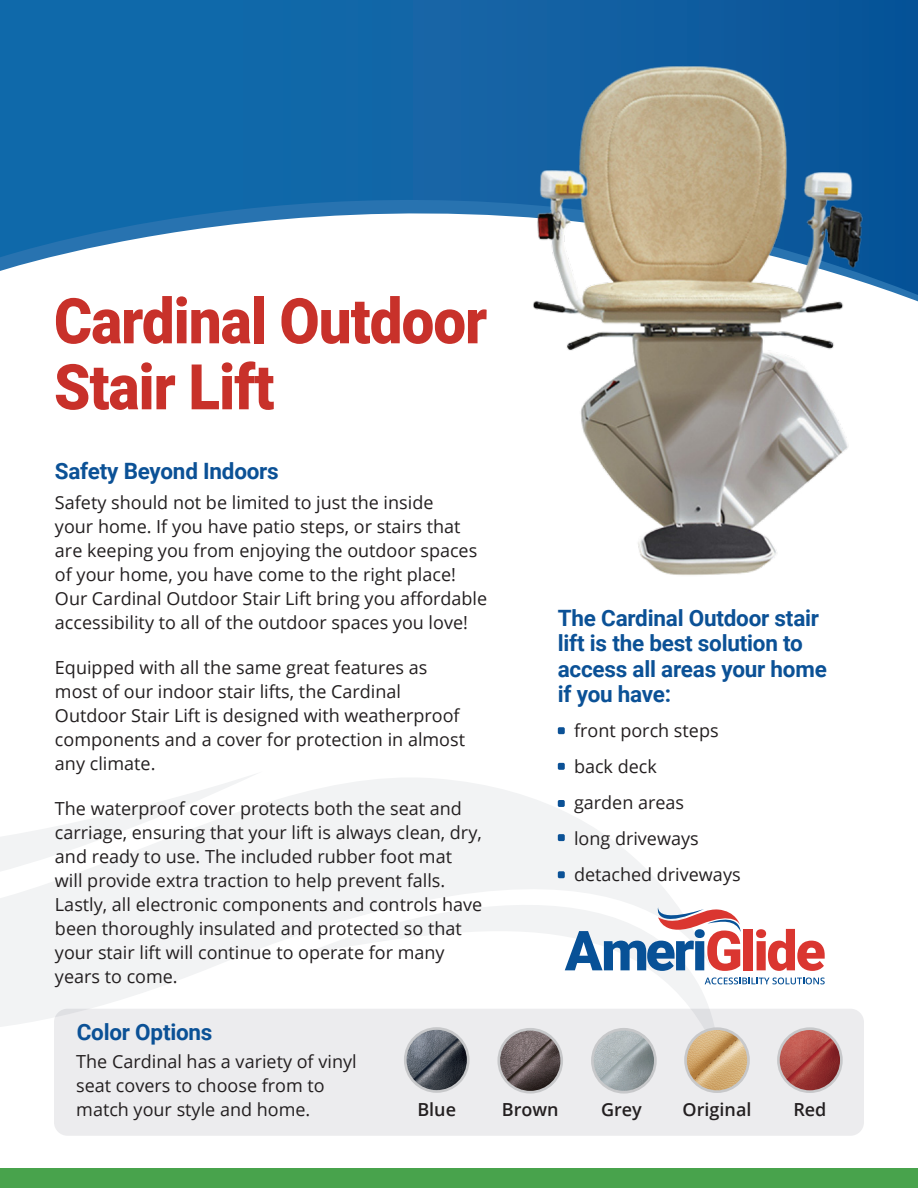
<style>
.page{position:relative;width:918px;height:1188px;background:#fff}
.page>*{position:absolute;margin:0;border:0;box-sizing:border-box;transform-origin:0 0}
.t1{font:900 63px/66px "Roboto";letter-spacing:-.015em;color:#c8312a;scale:.92 1}
.t2{font:700 22.5px/25.5px "Roboto";letter-spacing:-.01em;color:#0b5196}
.t3{font:18px/24px "Open Sans";color:#231f20}
.t4{font:600 18px "Open Sans";color:#231f20}
</style>
<div class="page">
<div style="left:54px;top:1009px;width:810px;height:127px;background:#ececee;border-radius:14px"></div>
<svg style="left:0;top:762px;width:713px;height:293px;fill:#f2f3f4"></svg>
<svg style="left:0;top:0;width:918px;height:295px"></svg>
<div style="left:0;top:1169px;width:918px;height:19px;background:#48a34c"></div>
<div style="left:744px;top:929px;width:9px;height:41px;background:#da3630"></div>
<svg style="left:756px;top:929px;width:69px;height:42px"></svg>
<svg style="left:565px;top:907px;width:176px;height:64px"></svg>
<svg style="left:705px;top:977px;width:120px;height:7px"></svg>
<img style="left:529px;top:16px;width:374px;height:559px">
<div style="left:558px;top:727px;width:7px;height:7px;background:#0b5196;border-radius:2px"></div>
<div style="left:558px;top:763px;width:7px;height:7px;background:#0b5196;border-radius:2px"></div>
<div style="left:558px;top:800px;width:7px;height:7px;background:#0b5196;border-radius:2px"></div>
<div style="left:558px;top:834px;width:7px;height:7px;background:#0b5196;border-radius:2px"></div>
<div style="left:558px;top:871px;width:7px;height:7px;background:#0b5196;border-radius:2px"></div>
<img style="left:405px;top:1029px;width:63px;height:62px;border-radius:31px">
<div style="left:404px;top:1027px;width:66px;height:66px;border:3px solid #c7c8ca;border-radius:50%"></div>
<img style="left:499px;top:1029px;width:63px;height:63px;border-radius:31px">
<div style="left:497px;top:1028px;width:66px;height:66px;border:3px solid #c7c8ca;border-radius:50%"></div>
<img style="left:592px;top:1029px;width:63px;height:63px;border-radius:31px">
<div style="left:591px;top:1028px;width:66px;height:66px;border:3px solid #c7c8ca;border-radius:50%"></div>
<img style="left:686px;top:1029px;width:63px;height:63px;border-radius:31px">
<div style="left:684px;top:1027px;width:66px;height:66px;border:3px solid #c7c8ca;border-radius:50%"></div>
<img style="left:778px;top:1029px;width:63px;height:63px;border-radius:31px">
<div style="left:777px;top:1027px;width:66px;height:66px;border:3px solid #c7c8ca;border-radius:50%"></div>
<p class="t1" style="left:54px;top:286px;width:472px">Cardinal Outdoor<br>Stair Lift</p>
<p class="t2" style="left:55px;top:458px;width:225px">Safety Beyond Indoors</p>
<p class="t3" style="left:55px;top:490px;width:424px">Safety should not be limited to just the inside<br>your home. If you have patio steps, or stairs that are keeping you from enjoying the outdoor spaces</p>
<p class="t3" style="left:55px;top:562px;width:434px">of your home, you have come to the right place!<br>Our Cardinal Outdoor Stair Lift bring you affordable accessibility to all of the outdoor spaces you love!</p>
<p class="t3" style="left:55px;top:655px;width:412px">Equipped with all the same great features as most of our indoor stair lifts, the Cardinal Outdoor Stair Lift is designed with weatherproof components and a cover for protection in almost any climate.</p>
<p class="t3" style="left:55px;top:796px;width:429px">The waterproof cover protects both the seat and carriage, ensuring that your lift is always clean, dry, and ready to use. The included rubber foot mat will provide extra traction to help prevent falls.<br>Lastly, all electronic components and controls have been thoroughly insulated and protected so that your stair lift will continue to operate for many years to come.</p>
<p class="t2" style="left:558px;top:604px;width:271px">The Cardinal Outdoor stair lift is the best solution to access all areas your home if you have:</p>
<p class="t3" style="left:574px;top:718px;width:146px">front porch steps</p>
<p class="t3" style="left:574px;top:754px;width:84px">back deck</p>
<p class="t3" style="left:574px;top:790px;width:112px">garden areas</p>
<p class="t3" style="left:574px;top:826px;width:126px">long driveways</p>
<p class="t3" style="left:574px;top:862px;width:168px">detached driveways</p>
<p class="t2" style="left:77px;top:1018px;width:137px">Color Options</p>
<p class="t3" style="left:76px;top:1049px;width:282px">The Cardinal has a variety of vinyl seat covers to choose from to match your style and home.</p>
<p class="t4" style="left:417px;top:1097px;width:40px">Blue</p>
<p class="t4" style="left:502px;top:1097px;width:58px">Brown</p>
<p class="t4" style="left:601px;top:1097px;width:42px">Grey</p>
<p class="t4" style="left:683px;top:1097px;width:70px">Original</p>
<p class="t4" style="left:793px;top:1097px;width:35px">Red</p>
</div>
